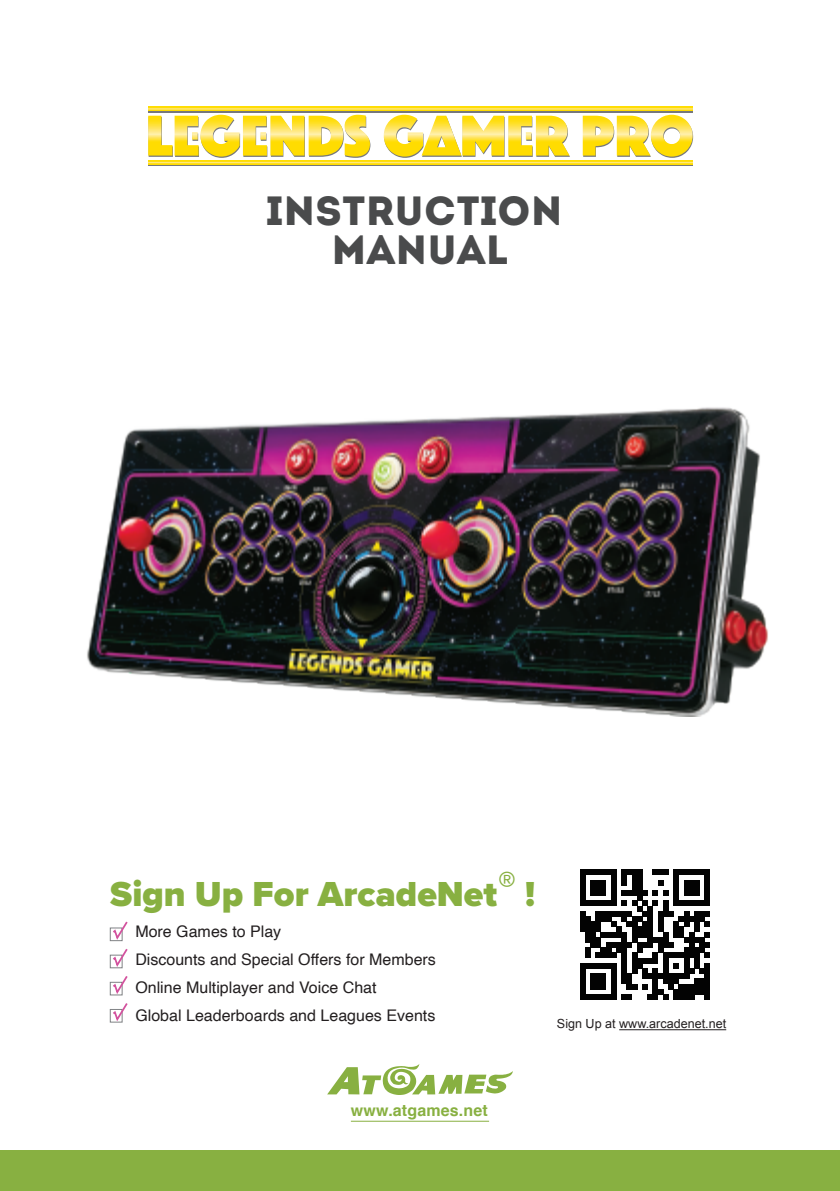
<style>
.page{position:relative;width:840px;height:1191px;background:#fff}
.page>*{position:absolute;margin:0;border:0;box-sizing:border-box;transform-origin:0 0}
.t1{font:40.8px/39px "Intro";letter-spacing:.01em;color:#4a4b4c;text-align:center}
.t2{font:900 36px "Proxima Nova";color:#88b041}
.t3{font:16px/28px "Helvetica";color:#231f20}
.t4{font:700 16px "Helvetica";letter-spacing:.01em;color:#88b041}
.t5{font:12.6px "Arial";color:#231f20}
</style>
<div class="page">
<hr style="left:351px;top:1120px;width:138px;height:1px;background:#88b041">
<svg style="left:327px;top:1064px;width:185px;height:31px"></svg>
<div style="left:110px;top:927px;width:12px;height:14px;border:1px solid #808285"></div>
<div style="left:110px;top:954px;width:12px;height:14px;border:1px solid #808285"></div>
<div style="left:110px;top:981px;width:12px;height:14px;border:1px solid #808285"></div>
<div style="left:110px;top:1009px;width:12px;height:13px;border:1px solid #808285"></div>
<svg style="left:111px;top:921px;width:17px;height:102px"></svg>
<hr style="left:619px;top:1029px;width:106px;height:1px;background:#231f20">
<svg style="left:580px;top:869px;width:129px;height:130px"></svg>
<img style="left:87px;top:407px;width:681px;height:309px">
<hr style="left:148px;top:108px;width:545px;height:4px;background:#76787b">
<hr style="left:148px;top:162px;width:545px;height:4px;background:#76787b">
<svg style="left:148px;top:107px;width:544px;height:4px"></svg>
<svg style="left:148px;top:160px;width:544px;height:5px"></svg>
<svg style="left:582px;top:115px;width:110px;height:43px"></svg>
<svg style="left:148px;top:115px;width:222px;height:43px"></svg>
<svg style="left:383px;top:115px;width:186px;height:43px"></svg>
<div style="left:0;top:1150px;width:839px;height:41px;background:#88b041"></div>
<h1 class="t1" style="left:266px;top:191px;width:298px">INSTRUCTION<br>MANUAL</h1>
<h2 class="t2" style="left:110px;top:867px;width:426px">Sign Up For ArcadeNet® !</h2>
<p class="t3" style="left:135px;top:918px;width:302px">More Games to Play<br>Discounts and Special Offers for Members Online Multiplayer and Voice Chat<br>Global Leaderboards and Leagues Events</p>
<p class="t5" style="left:556px;top:1015px;width:171px">Sign Up at www.arcadenet.net</p>
<p class="t4" style="left:351px;top:1097px;width:138px">www.atgames.net</p>
</div>
